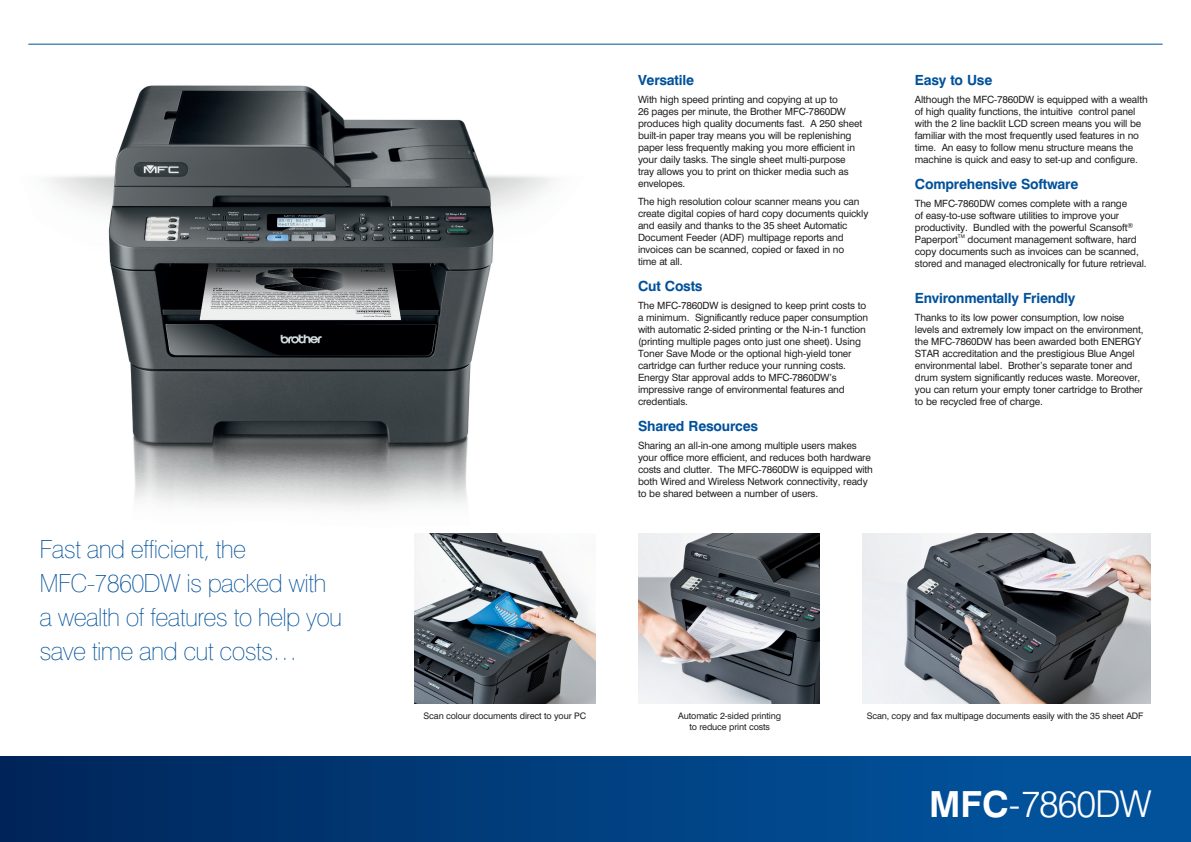
<style>
.page{position:relative;width:1191px;height:842px;background:#fff}
.page>*{position:absolute;margin:0;border:0;box-sizing:border-box;transform-origin:0 0}
.t1{font:300 37px "Swiss 721 BT";letter-spacing:-.03em;color:#fff}
.t2{font:100 25px/34px "Swiss 721 BT";letter-spacing:-.03em;color:#01519b}
.t3{font:700 14px "Swiss 721 BT";letter-spacing:-.015em;color:#01519b}
.t4{font:10px/12px "Swiss 721 BT";letter-spacing:-.015em;color:#231f20}
.t5{font:9px/11px "Swiss 721 BT";letter-spacing:-.015em;color:#231f20;text-align:center}
.t6{font:5px "Swiss 721 BT";color:#231f20}
.s1{font-weight:700;font-size:36px}
.s2{font-size:36px}
</style>
<div class="page">
<div style="left:0;top:757px;width:1018px;height:85px;background:linear-gradient(to right,#002559,#01529c)"></div>
<div style="left:1017px;top:757px;width:174px;height:85px;background:#01519b"></div>
<img style="left:28px;top:43px;width:567px;height:465px">
<img style="left:414px;top:533px;width:181px;height:170px">
<img style="left:862px;top:533px;width:288px;height:170px">
<img style="left:638px;top:533px;width:181px;height:170px">
<hr style="left:28px;top:44px;width:1134px;height:1px;background:#01519b">
<p class="t2" style="left:39px;top:532px;width:304px">Fast and efficient, the<br>MFC-7860DW is packed with a wealth of features to help you save time and cut costs…</p>
<p class="t3" style="left:638px;top:71px;width:58px">Versatile</p>
<p class="t4" style="left:638px;top:93px;width:226px">With high speed printing and copying at up to<br>26 pages per minute, the Brother MFC-7860DW produces high quality documents fast. A 250 sheet built-in paper tray means you will be replenishing paper less frequently making you more efficient in your daily tasks. The single sheet multi-purpose tray allows you to print on thicker media such as envelopes.</p>
<p class="t4" style="left:638px;top:195px;width:232px">The high resolution colour scanner means you can create digital copies of hard copy documents quickly and easily and thanks to the 35 sheet Automatic Document Feeder (ADF) multipage reports and invoices can be scanned, copied or faxed in no<br>time at all.</p>
<p class="t3" style="left:638px;top:277px;width:66px">Cut Costs</p>
<p class="t4" style="left:638px;top:299px;width:232px">The MFC-7860DW is designed to keep print costs to a minimum. Significantly reduce paper consumption with automatic 2-sided printing or the N-in-1 function (printing multiple pages onto just one sheet). Using Toner Save Mode or the optional high-yield toner cartridge can further reduce your running costs.<br>Energy Star approval adds to MFC-7860DW’s impressive range of environmental features and credentials.</p>
<p class="t3" style="left:638px;top:417px;width:122px">Shared Resources</p>
<p class="t4" style="left:638px;top:439px;width:236px">Sharing an all-in-one among multiple users makes your office more efficient, and reduces both hardware costs and clutter. The MFC-7860DW is equipped with both Wired and Wireless Network connectivity, ready to be shared between a number of users.</p>
<p class="t3" style="left:915px;top:71px;width:79px">Easy to Use</p>
<p class="t4" style="left:915px;top:93px;width:234px">Although the MFC-7860DW is equipped with a wealth of high quality functions, the intuitive control panel with the 2 line backlit LCD screen means you will be familiar with the most frequently used features in no time. An easy to follow menu structure means the machine is quick and easy to set-up and configure.</p>
<p class="t3" style="left:915px;top:175px;width:165px">Comprehensive Software</p>
<p class="t4" style="left:915px;top:197px;width:220px">The MFC-7860DW comes complete with a range of easy-to-use software utilities to improve your productivity. Bundled with the powerful Scansoft<sup>® </sup>Paperport</p>
<p class="t6" style="left:958px;top:233px;width:8px">TM</p>
<p class="t4" style="left:915px;top:233px;width:233px;text-indent:53px">document management software, hard copy documents such as invoices can be scanned, stored and managed electronically for future retrieval.</p>
<p class="t3" style="left:915px;top:289px;width:162px">Environmentally Friendly</p>
<p class="t4" style="left:915px;top:311px;width:230px">Thanks to its low power consumption, low noise levels and extremely low impact on the environment, the MFC-7860DW has been awarded both ENERGY STAR accreditation and the prestigious Blue Angel environmental label. Brother’s separate toner and drum system significantly reduces waste. Moreover, you can return your empty toner cartridge to Brother to be recycled free of charge.</p>
<p class="t5" style="left:423px;top:710px;width:164px">Scan colour documents direct to your PC</p>
<p class="t5" style="left:678px;top:710px;width:104px">Automatic 2-sided printing to reduce print costs</p>
<p class="t5" style="left:866px;top:710px;width:278px">Scan, copy and fax multipage documents easily with the 35 sheet ADF</p>
<p class="t1" style="left:929px;top:782px;width:224px"><span class="s1">MFC</span><span class="s2">-</span>7860DW</p>
</div>
